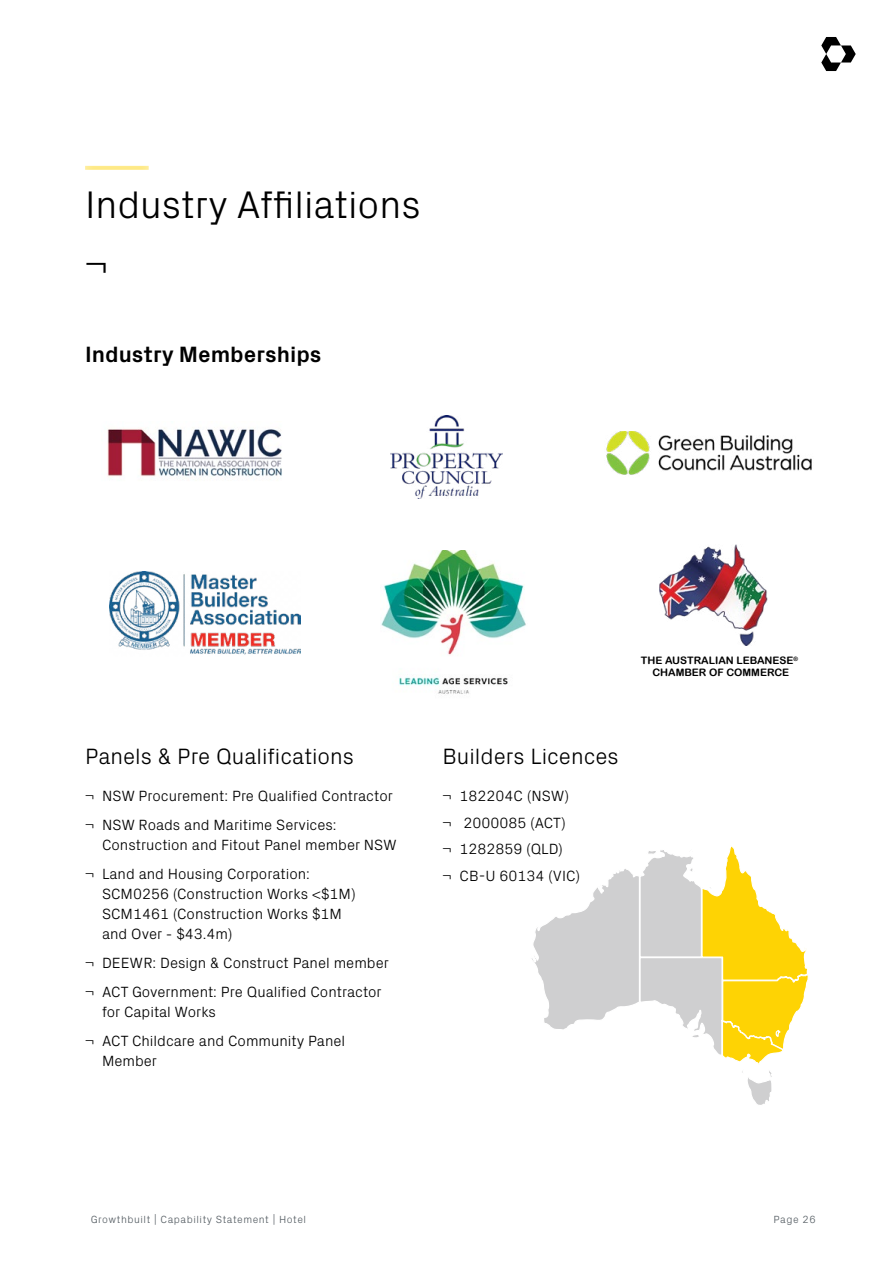
<style>
.page{position:relative;width:893px;height:1263px;background:#fff}
.page>*{position:absolute;margin:0;border:0;box-sizing:border-box;transform-origin:0 0}
.t1{font:300 39px "Px Grotesk";color:#000}
.t2{font:300 37.5px "Px Grotesk";color:#000}
.t3{font:300 22.5px "Px Grotesk";color:#000}
.t4{font:700 22.5px "Px Grotesk";color:#000}
.t5{font:300 15px/28.8px "Px Grotesk";color:#000}
.t6{font:300 10.5px "Px Grotesk";letter-spacing:.05em;color:#565e64}
.t7{font:10.35px/12px "Arial Rounded MT Bold";color:#000;text-align:center}
</style>
<div class="page">
<svg style="left:821px;top:37px;width:35px;height:34px"></svg>
<div style="left:72px;top:154px;width:89px;height:17px;background:#fff;opacity:.73"></div>
<img style="left:390px;top:416px;width:113px;height:82px">
<img style="left:381px;top:550px;width:145px;height:144px">
<img style="left:109px;top:572px;width:192px;height:83px">
<img style="left:107px;top:428px;width:175px;height:52px">
<img style="left:660px;top:544px;width:107px;height:102px">
<img style="left:606px;top:431px;width:206px;height:44px">
<svg style="left:532px;top:846px;width:276px;height:259px"></svg>
<h1 class="t1" style="left:85px;top:176px;width:337px">Industry Affiliations</h1>
<h2 class="t2" style="left:85px;top:240px;width:24px">¬</h2>
<h3 class="t4" style="left:85px;top:338px;width:238px">Industry Memberships</h3>
<h3 class="t3" style="left:85px;top:740px;width:270px">Panels &amp; Pre Qualifications</h3>
<p class="t5" style="left:85px;top:780px;width:309px">¬ NSW Procurement: Pre Qualified Contractor ¬ NSW Roads and Maritime Services:</p>
<p class="t5" style="left:85px;top:829px;width:313px;text-indent:17px">Construction and Fitout Panel member NSW ¬ Land and Housing Corporation:</p>
<p class="t5" style="left:102px;top:882px;width:255px;line-height:20.2px">SCM0256 (Construction Works &lt;$1M)<br>SCM1461 (Construction Works $1M and Over - $43.4m)</p>
<p class="t5" style="left:85px;top:947px;width:305px">¬ DEEWR: Design &amp; Construct Panel member ¬ ACT Government: Pre Qualified Contractor</p>
<p class="t5" style="left:85px;top:996px;width:262px;text-indent:17px">for Capital Works<br>¬ ACT Childcare and Community Panel</p>
<p class="t5" style="left:102px;top:1045px;width:56px">Member</p>
<p class="t7" style="left:641px;top:654px;width:159px">THE AUSTRALIAN LEBANESE<sup>®<br></sup>CHAMBER OF COMMERCE</p>
<h3 class="t3" style="left:443px;top:740px;width:178px">Builders Licences</h3>
<p class="t5" style="left:443px;top:781px;width:139px;line-height:26.7px">¬ 182204C (NSW) ¬ 2000085 (ACT)<br>¬ 1282859 (QLD)<br>¬ CB-U 60134 (VIC)</p>
<p class="t6" style="left:91px;top:1211px;width:217px">Growthbuilt | Capability Statement | Hotel</p>
<p class="t6" style="left:774px;top:1211px;width:44px">Page 26</p>
</div>
